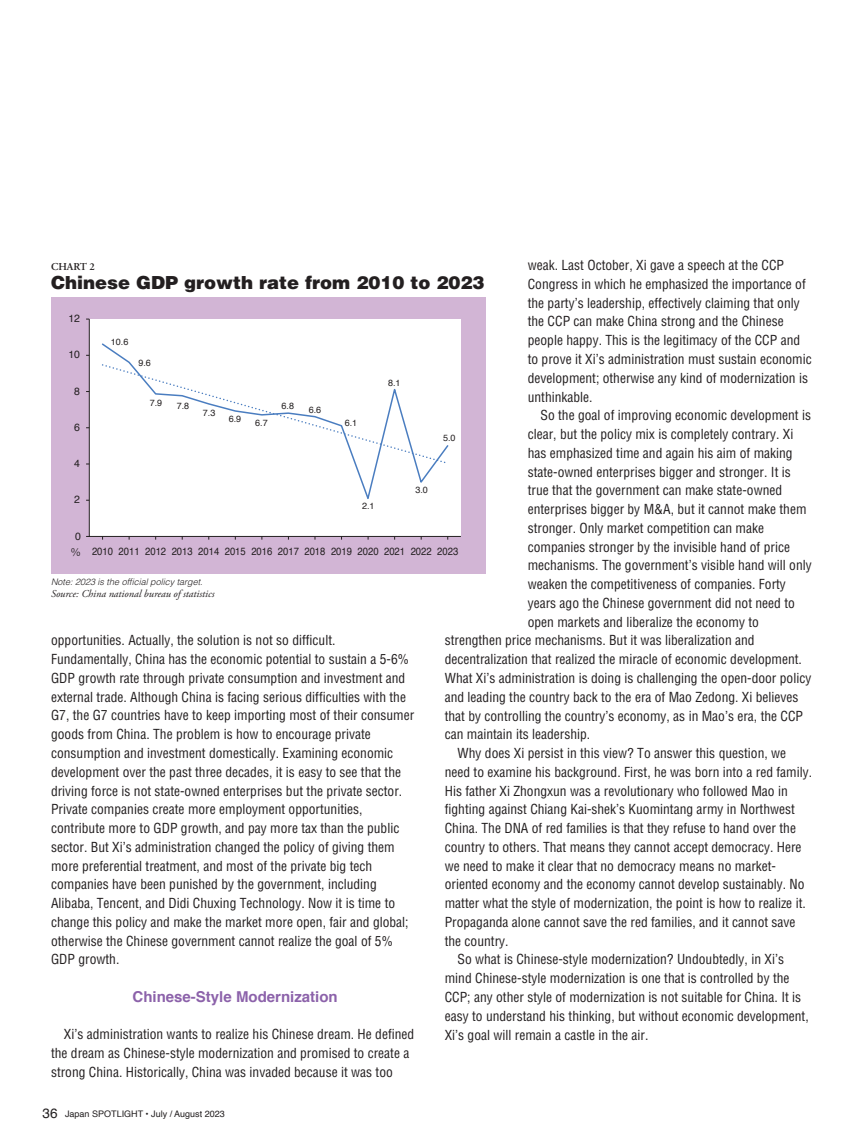
<style>
.page{position:relative;width:864px;height:1136px;background:#fff}
.page>*{position:absolute;margin:0;border:0;box-sizing:border-box;transform-origin:0 0}
.t1{font:900 18px "Helvetica";color:#231f20}
.t2{font:700 15px "Helvetica";color:#8c62aa}
.t3{font:condensed 13.5px/18.8px "Helvetica";color:#231f20}
.t4{font:10.5px "Helvetica";color:#231f20;scale:.9 1}
.t5{font:italic 10.5px "Adobe Garamond Pro";color:#231f20}
.t6{font:10.5px "Helvetica";color:#231f20}
.t7{font:600 10.5px "Adobe Garamond Pro";color:#231f20}
.t8{font:9px "Helvetica";color:#231f20}
.t9{font:italic 300 9px "Helvetica";color:#231f20}
.s1{font-family:"Koz Go Pr 6 N"}
.s2{font-size:13.5px}
</style>
<div class="page">
<div style="left:51px;top:297px;width:434px;height:276px;background:#d2b5d5"></div>
<svg style="left:88px;top:318px;width:373px;height:219px;background:#f7f5f7"></svg>
<div style="left:100px;top:342px;width:349px;height:161px;background:#fff"></div>
<div style="left:101px;top:363px;width:348px;height:102px;background:#fff"></div>
<p class="t3" style="left:527px;top:256px;width:285px">weak. Last October, Xi gave a speech at the CCP Congress in which he emphasized the importance of the party’s leadership, effectively claiming that only the CCP can make China strong and the Chinese people happy. This is the legitimacy of the CCP and to prove it Xi’s administration must sustain economic development; otherwise any kind of modernization is unthinkable.</p>
<p class="t3" style="left:540px;top:406px;width:272px">So the goal of improving economic development is</p>
<p class="t3" style="left:527px;top:424px;width:267px">clear, but the policy mix is completely contrary. Xi</p>
<p class="t3" style="left:527px;top:443px;width:266px">has emphasized time and again his aim of making</p>
<p class="t3" style="left:527px;top:462px;width:264px">state-owned enterprises bigger and stronger. It is</p>
<p class="t3" style="left:527px;top:481px;width:256px">true that the government can make state-owned</p>
<p class="t3" style="left:527px;top:499px;width:280px">enterprises bigger by M&amp;A, but it cannot make them</p>
<p class="t3" style="left:527px;top:518px;width:238px">stronger. Only market competition can make</p>
<p class="t3" style="left:527px;top:537px;width:264px">companies stronger by the invisible hand of price</p>
<p class="t3" style="left:527px;top:556px;width:285px">mechanisms. The government’s visible hand will only</p>
<p class="t3" style="left:527px;top:574px;width:259px">weaken the competitiveness of companies. Forty</p>
<p class="t3" style="left:527px;top:593px;width:268px">years ago the Chinese government did not need to</p>
<p class="t3" style="left:527px;top:612px;width:232px">open markets and liberalize the economy to</p>
<p class="t3" style="left:444px;top:631px;width:311px">strengthen price mechanisms. But it was liberalization and</p>
<p class="t3" style="left:444px;top:649px;width:358px">decentralization that realized the miracle of economic development.</p>
<p class="t3" style="left:444px;top:668px;width:368px">What Xi’s administration is doing is challenging the open-door policy</p>
<p class="t3" style="left:444px;top:687px;width:355px">and leading the country back to the era of Mao Zedong. Xi believes</p>
<p class="t3" style="left:444px;top:706px;width:360px">that by controlling the country’s economy, as in Mao’s era, the CCP</p>
<p class="t3" style="left:444px;top:724px;width:147px">can maintain its leadership.</p>
<p class="t3" style="left:457px;top:743px;width:330px">Why does Xi persist in this view? To answer this question, we</p>
<p class="t3" style="left:444px;top:762px;width:368px">need to examine his background. First, he was born into a red family.</p>
<p class="t3" style="left:444px;top:781px;width:344px">His father Xi Zhongxun was a revolutionary who followed Mao in</p>
<p class="t3" style="left:444px;top:799px;width:351px">fighting against Chiang Kai-shek’s Kuomintang army in Northwest</p>
<p class="t3" style="left:444px;top:818px;width:352px">China. The DNA of red families is that they refuse to hand over the</p>
<p class="t3" style="left:444px;top:837px;width:358px">country to others. That means they cannot accept democracy. Here</p>
<p class="t3" style="left:444px;top:856px;width:333px">we need to make it clear that no democracy means no market-</p>
<p class="t3" style="left:444px;top:874px;width:361px">oriented economy and the economy cannot develop sustainably. No</p>
<p class="t3" style="left:444px;top:893px;width:362px">matter what the style of modernization, the point is how to realize it.</p>
<p class="t3" style="left:444px;top:912px;width:352px">Propaganda alone cannot save the red families, and it cannot save</p>
<p class="t3" style="left:444px;top:931px;width:65px">the country.</p>
<p class="t3" style="left:457px;top:949px;width:328px">So what is Chinese-style modernization? Undoubtedly, in Xi’s</p>
<p class="t3" style="left:444px;top:968px;width:346px">mind Chinese-style modernization is one that is controlled by the</p>
<p class="t3" style="left:444px;top:987px;width:358px">CCP; any other style of modernization is not suitable for China. It is</p>
<p class="t3" style="left:444px;top:1006px;width:365px">easy to understand his thinking, but without economic development,</p>
<p class="t3" style="left:444px;top:1024px;width:205px">Xi’s goal will remain a castle in the air.</p>
<p class="t7" style="left:51px;top:261px;width:45px">CHART 2</p>
<h1 class="t1" style="left:51px;top:271px;width:435px">Chinese GDP growth rate from 2010 to 2023</h1>
<p class="t6" style="left:68px;top:310px;width:13px">12</p>
<p class="t8" style="left:111px;top:334px;width:19px">10.6</p>
<p class="t6" style="left:68px;top:346px;width:13px">10</p>
<p class="t8" style="left:138px;top:356px;width:14px">9.6</p>
<p class="t8" style="left:150px;top:396px;width:14px">7.9</p>
<p class="t8" style="left:177px;top:398px;width:14px">7.8</p>
<p class="t8" style="left:388px;top:375px;width:14px">8.1</p>
<p class="t6" style="left:74px;top:383px;width:7px">8</p>
<p class="t8" style="left:281px;top:398px;width:14px">6.8</p>
<p class="t8" style="left:308px;top:402px;width:14px">6.6</p>
<p class="t8" style="left:203px;top:406px;width:14px">7.3</p>
<p class="t8" style="left:228px;top:412px;width:14px">6.9</p>
<p class="t8" style="left:344px;top:416px;width:14px">6.1</p>
<p class="t8" style="left:255px;top:416px;width:14px">6.7</p>
<p class="t6" style="left:74px;top:419px;width:7px">6</p>
<p class="t8" style="left:443px;top:431px;width:14px">5.0</p>
<p class="t6" style="left:74px;top:455px;width:7px">4</p>
<p class="t8" style="left:415px;top:482px;width:14px">3.0</p>
<p class="t6" style="left:74px;top:491px;width:7px">2</p>
<p class="t8" style="left:362px;top:498px;width:14px">2.1</p>
<p class="t6" style="left:75px;top:528px;width:7px">0</p>
<p class="t4" style="left:70px;top:543px;width:432px"><span class="s1">％</span> 2010 2011 2012 2013 2014 2015 2016 2017 2018 2019 2020 2021 2022 2023</p>
<p class="t9" style="left:51px;top:576px;width:153px">Note: 2023 is the official policy target.</p>
<p class="t5" style="left:51px;top:587px;width:165px">Source: China national bureau of statistics</p>
<p class="t3" style="left:51px;top:631px;width:364px">opportunities. Actually, the solution is not so difficult.<br>Fundamentally, China has the economic potential to sustain a 5-6% GDP growth rate through private consumption and investment and external trade. Although China is facing serious difficulties with the G7, the G7 countries have to keep importing most of their consumer goods from China. The problem is how to encourage private consumption and investment domestically. Examining economic development over the past three decades, it is easy to see that the driving force is not state-owned enterprises but the private sector.<br>Private companies create more employment opportunities, contribute more to GDP growth, and pay more tax than the public sector. But Xi’s administration changed the policy of giving them more preferential treatment, and most of the private big tech companies have been punished by the government, including Alibaba, Tencent, and Didi Chuxing Technology. Now it is time to change this policy and make the market more open, fair and global; otherwise the Chinese government cannot realize the goal of 5% GDP growth.</p>
<p class="t2" style="left:132px;top:984px;width:207px">Chinese-Style Modernization</p>
<p class="t3" style="left:51px;top:1024px;width:364px;text-indent:13px">Xi’s administration wants to realize his Chinese dream. He defined the dream as Chinese-style modernization and promised to create a strong China. Historically, China was invaded because it was too</p>
<p class="t8" style="left:43px;top:1106px;width:184px"><span class="s2">36</span> Japan SPOTLIGHT • July / August 2023</p>
</div>
